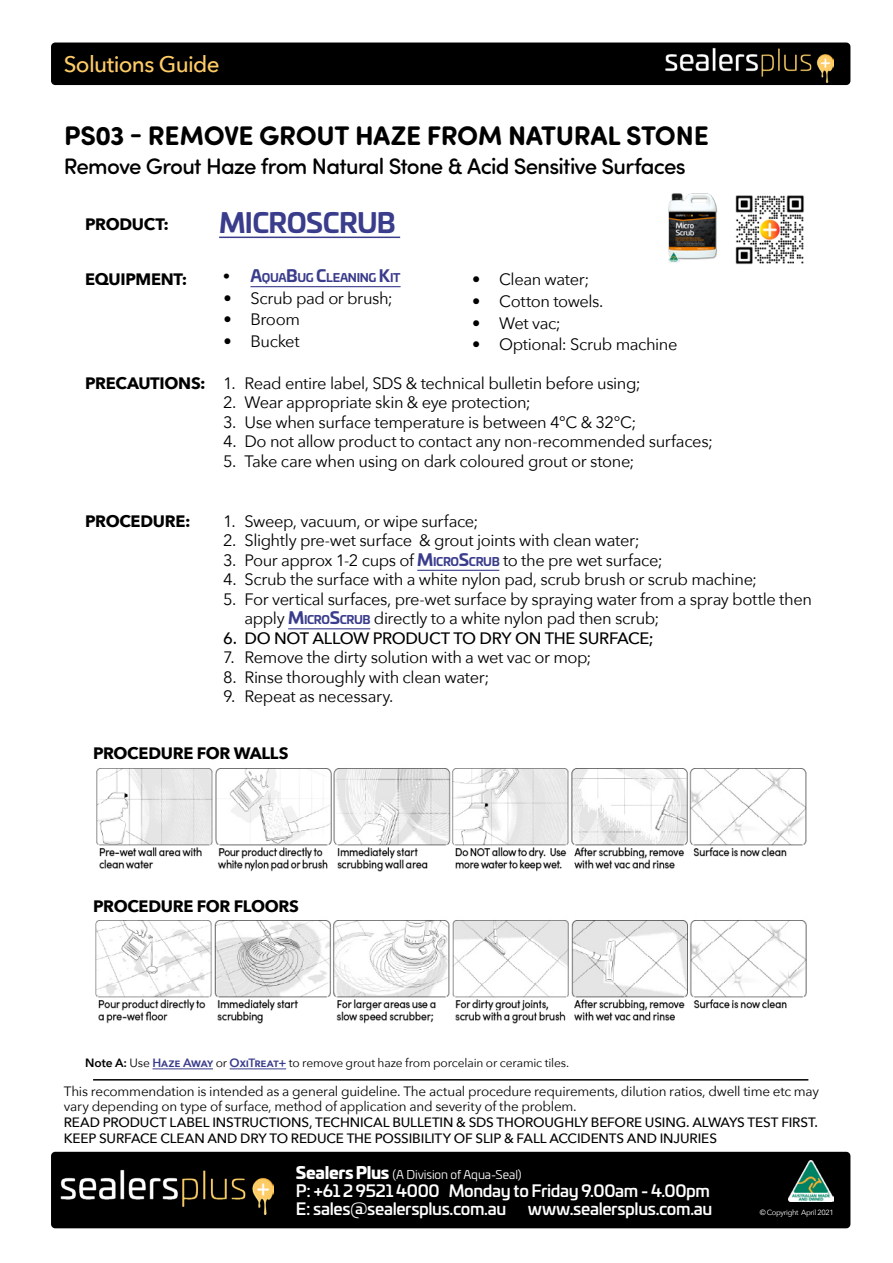
<style>
.page{position:relative;width:893px;height:1263px;background:#fff}
.page>*{position:absolute;margin:0;border:0;box-sizing:border-box;transform-origin:0 0}
.t1{font:700 27px "Sofia Pro Soft";letter-spacing:-.015em;color:#000}
.t2{font:700 27px "Univia Pro";letter-spacing:-.02em;color:#3a3c8c}
.t3{font:500 22.5px "Sofia Pro Soft";letter-spacing:-.03em;color:#000}
.t4{font:500 22.5px "Avenir Next";letter-spacing:-.03em;color:#fc6}
.t5{font:16.5px/19.5px "Avenir Next";letter-spacing:-.025em;color:#000}
.WEBSITE_-_EMAIL{font:500 16.5px "Univia Pro";letter-spacing:-.025em;color:#fff}
.t6{font:700 16.5px "Avenir Next";letter-spacing:-.02em;color:#000}
.t7{font:500 16.5px "Avenir Next";letter-spacing:-.02em;color:#000}
.t8{font:13.5px/15px "Avenir Next";letter-spacing:-.015em;color:#000}
.t9{font:500 13.5px "Avenir Next";letter-spacing:-.01em;color:#000}
.t10{font:12px "Avenir Next";letter-spacing:-.01em;color:#000}
.WEBSITE_-_EMAIL-2{font:12px "Univia Pro";letter-spacing:-.01em;color:#fff}
.t11{font:700 11.55px "Univia Pro";letter-spacing:-.035em;color:#3a3c8c}
.t12{font:7.5px "Avenir Next";letter-spacing:-.045em;color:#fff}
.s1{font-family:"Times";font-weight:400;font-size:18px;color:#000}
.s2{font-size:16.5px}
.s3{font-family:"Univia Pro";font-weight:700;color:#3a3c8c}
.s4{font-family:"Univia Pro";font-weight:700;font-size:11.55px;color:#3a3c8c}
.s5{font-weight:600}
.s6{font-weight:600;color:#3a3c8c}
.s7{font-weight:900;font-size:16.5px}
</style>
<div class="page">
<hr style="left:152px;top:1068px;width:61px;height:1px;background:#3a3c8c">
<hr style="left:230px;top:1068px;width:56px;height:1px;background:#3a3c8c">
<hr style="left:417px;top:570px;width:82px;height:1px;background:#3a3c8c">
<hr style="left:288px;top:628px;width:82px;height:1px;background:#3a3c8c">
<img style="left:735px;top:195px;width:69px;height:70px">
<img style="left:668px;top:193px;width:50px;height:70px">
<hr style="left:219px;top:237px;width:181px;height:1px;background:#3a3c8c">
<hr style="left:250px;top:286px;width:151px;height:1px;background:#3a3c8c">
<div style="left:51px;top:43px;width:799px;height:42px;background:#000;border-radius:4px"></div>
<hr style="left:93px;top:1079px;width:715px;height:1px;background:#000">
<div style="left:51px;top:1152px;width:799px;height:76px;background:#000;border-radius:4px"></div>
<img style="left:60px;top:1169px;width:213px;height:45px">
<img style="left:95px;top:920px;width:712px;height:103px">
<img style="left:788px;top:1161px;width:46px;height:40px">
<img style="left:96px;top:768px;width:711px;height:104px">
<img style="left:665px;top:47px;width:169px;height:36px">
<p class="t4" style="left:64px;top:45px;width:157px">Solutions Guide</p>
<p class="t1" style="left:64px;top:116px;width:646px">PS03 - REMOVE GROUT HAZE FROM NATURAL STONE</p>
<p class="t3" style="left:64px;top:150px;width:623px">Remove Grout Haze from Natural Stone &amp; Acid Sensitive Surfaces</p>
<p class="t6" style="left:85px;top:210px;width:85px">PRODUCT:</p>
<p class="t2" style="left:219px;top:201px;width:178px">MICROSCRUB</p>
<p class="t11" style="left:223px;top:269px;width:179px"><span class="s1">•</span> <span class="s2">A</span>QUA<span class="s2">B</span>UG <span class="s2">C</span>LEANING <span class="s2">K</span>IT</p>
<p class="t5" style="left:223px;top:288px;width:171px">• Scrub pad or brush;</p>
<p class="t5" style="left:223px;top:309px;width:78px">• Broom</p>
<p class="t5" style="left:223px;top:331px;width:78px">• Bucket</p>
<p class="t6" style="left:85px;top:265px;width:104px">EQUIPMENT:</p>
<p class="t5" style="left:472px;top:269px;width:119px">• Clean water;</p>
<p class="t5" style="left:472px;top:291px;width:133px">• Cotton towels.</p>
<p class="t5" style="left:472px;top:312px;width:90px">• Wet vac;</p>
<p class="t5" style="left:472px;top:334px;width:207px">• Optional: Scrub machine</p>
<p class="t6" style="left:85px;top:368px;width:122px">PRECAUTIONS:</p>
<p class="t6" style="left:85px;top:507px;width:107px">PROCEDURE:</p>
<p class="t5" style="left:223px;top:372px;width:419px">1. Read entire label, SDS &amp; technical bulletin before using;</p>
<p class="t5" style="left:223px;top:392px;width:309px">2. Wear appropriate skin &amp; eye protection;</p>
<p class="t5" style="left:223px;top:411px;width:415px">3. Use when surface temperature is between 4°C &amp; 32°C;</p>
<p class="t5" style="left:223px;top:431px;width:491px">4. Do not allow product to contact any non-recommended surfaces;</p>
<p class="t5" style="left:223px;top:450px;width:413px">5. Take care when using on dark coloured grout or stone;</p>
<p class="t5" style="left:223px;top:511px;width:257px">1. Sweep, vacuum, or wipe surface;</p>
<p class="t5" style="left:223px;top:530px;width:418px">2. Slightly pre-wet surface &amp; grout joints with clean water;</p>
<p class="t5" style="left:223px;top:550px;width:441px">3. Pour approx 1-2 cups of <span class="s3">M</span><span class="s4">ICRO</span><span class="s3">S</span><span class="s4">CRUB</span> to the pre wet surface;</p>
<p class="t5" style="left:223px;top:569px;width:535px">4. Scrub the surface with a white nylon pad, scrub brush or scrub machine;</p>
<p class="t5" style="left:244px;top:589px;width:569px;text-indent:-21px">5. For vertical surfaces, pre-wet surface by spraying water from a spray bottle then apply <span class="s3">M</span><span class="s4">ICRO</span><span class="s3">S</span><span class="s4">CRUB</span> directly to a white nylon pad then scrub;</p>
<p class="t7" style="left:223px;top:624px;width:432px">6. DO NOT ALLOW PRODUCT TO DRY ON THE SURFACE;</p>
<p class="t5" style="left:223px;top:647px;width:370px">7. Remove the dirty solution with a wet vac or mop;</p>
<p class="t5" style="left:223px;top:667px;width:268px">8. Rinse thoroughly with clean water;</p>
<p class="t5" style="left:223px;top:686px;width:172px">9. Repeat as necessary.</p>
<p class="t6" style="left:93px;top:739px;width:197px">PROCEDURE FOR WALLS</p>
<p class="t6" style="left:93px;top:892px;width:207px">PROCEDURE FOR FLOORS</p>
<p class="t10" style="left:85px;top:1053px;width:486px"><span class="s5">Note A:</span> Use <span class="s6">Haze Away</span> or <span class="s6">OxiTreat+</span> to remove grout haze from porcelain or ceramic tiles.</p>
<p class="t8" style="left:64px;top:1083px;width:757px">This recommendation is intended as a general guideline. The actual procedure requirements, dilution ratios, dwell time etc may vary depending on type of surface, method of application and severity of the problem.</p>
<p class="t9" style="left:64px;top:1111px;width:756px">READ PRODUCT LABEL INSTRUCTIONS, TECHNICAL BULLETIN &amp; SDS THOROUGHLY BEFORE USING. ALWAYS TEST FIRST.</p>
<p class="t9" style="left:64px;top:1127px;width:655px">KEEP SURFACE CLEAN AND DRY TO REDUCE THE POSSIBILITY OF SLIP &amp; FALL ACCIDENTS AND INJURIES</p>
<p class="WEBSITE_-_EMAIL-2" style="left:296px;top:1165px;width:227px"><span class="s7">Sealers Plus</span> (A Division of Aqua-Seal)</p>
<p class="WEBSITE_-_EMAIL" style="left:296px;top:1178px;width:416px">P: +61 2 9521 4000 Monday to Friday 9.00am - 4.00pm</p>
<p class="WEBSITE_-_EMAIL" style="left:296px;top:1196px;width:212px">E: sales@sealersplus.com.au</p>
<p class="WEBSITE_-_EMAIL" style="left:528px;top:1196px;width:186px">www.sealersplus.com.au</p>
<p class="t12" style="left:760px;top:1206px;width:76px">© Copyright April 2021</p>
</div>
